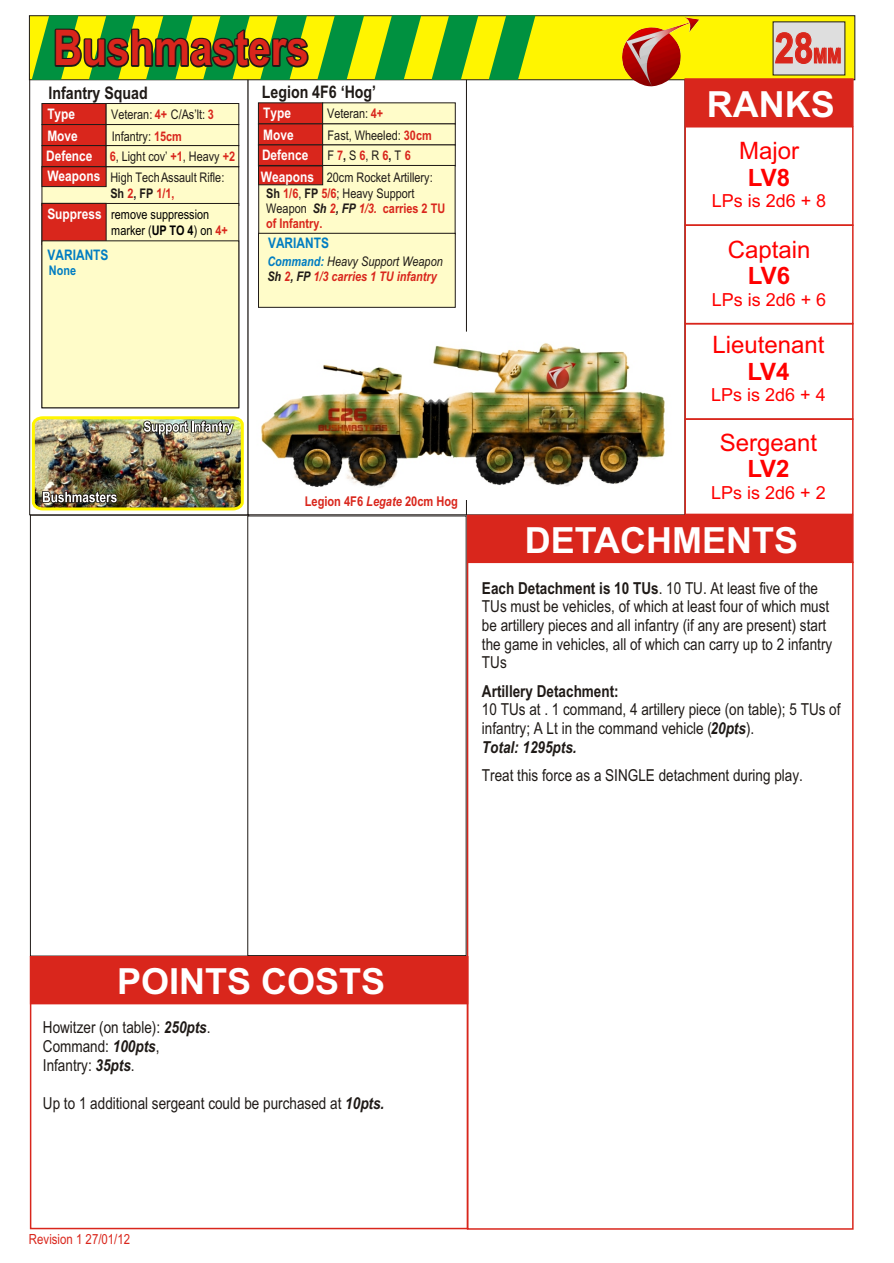
<style>
.page{position:relative;width:894px;height:1263px;background:#fff}
.page>*{position:absolute;margin:0;border:0;box-sizing:border-box;transform-origin:0 0}
.t1{font:700 49.2px "Arial Narrow";color:#1f1a17}
.t2{font:700 42.15px "Arial Narrow";color:#d9261c}
.t3{font:700 36px "Arial";color:#fff}
.t4{font:24px "Arial";color:#f00}
.t5{font:700 24px "Arial";letter-spacing:-.035em;color:#f00}
.t6{font:18px "Arial";color:#f00}
.t7{font:700 17.25px "Arial Narrow";color:#1f1a17}
.t8{font:16.5px/18.8px "Arial Narrow";color:#1f1a17}
.t9{font:700 16.5px "Arial Narrow";color:#1f1a17}
.t10{font:700 14.55px/21.9px "Arial Narrow";color:#fff}
.t11{font:700 14.55px "Arial Narrow";color:#007dc2}
.t12{font:13.95px "Arial Narrow";color:#d9261c}
.t13{font:700 13.5px "Arial Narrow";color:#d9261c}
.t14{font:13.35px/15.1px "Arial Narrow";color:#1f1a17}
.t15{font:italic 700 13.35px/15.3px "Arial Narrow";color:#d9261c}
.t16{font:13.35px/15.1px "Arial Narrow";color:#000}
.t17{font:700 13.35px "Arial Narrow";color:#d9261c}
.t18{font:700 13.35px "Arial Narrow";color:#1f1a17}
.t19{font:700 13.35px "Arial Narrow";color:#007dc2}
.s1{font-weight:700;color:#d9261c}
.s2{color:#1f1a17}
.s3{font-weight:700}
.s4{font-weight:400;color:#1f1a17}
.s5{font-weight:400}
.s6{font-weight:700;font-style:italic}
.s7{font-weight:700;font-style:italic;color:#d9261c}
.s8{color:#007dc2}
.s9{font-style:italic}
.s10{font-size:20.55px}
</style>
<div class="page">
<div style="left:30px;top:515px;width:219px;height:441px;background:#fff;border:1px solid #1f1a17"></div>
<div style="left:248px;top:516px;width:218px;height:440px;background:#fff"></div>
<img style="left:30px;top:415px;width:214px;height:97px">
<div style="left:29px;top:16px;width:826px;height:64px;background:#fff500;border:1px solid #1f1a17"></div>
<div style="left:684px;top:78px;width:170px;height:49px;background:#d9261c;border:2px solid #d9261c"></div>
<div style="left:684px;top:224px;width:170px;height:100px;border:2px solid #d9261c"></div>
<div style="left:684px;top:323px;width:170px;height:97px;border:2px solid #d9261c"></div>
<div style="left:684px;top:418px;width:170px;height:97px;border:2px solid #d9261c"></div>
<div style="left:684px;top:126px;width:170px;height:100px;border:2px solid #d9261c"></div>
<div style="left:467px;top:515px;width:387px;height:48px;background:#d9261c"></div>
<div style="left:467px;top:562px;width:387px;height:668px;border:2px solid #d9261c"></div>
<div style="left:30px;top:956px;width:438px;height:48px;background:#d9261c"></div>
<div style="left:30px;top:956px;width:438px;height:273px;border:2px solid #d9261c"></div>
<div style="left:42px;top:167px;width:197px;height:39px;background:#fffcc9"></div>
<div style="left:42px;top:103px;width:64px;height:22px;background:#d9261c;border:1px solid #1f1a17"></div>
<div style="left:106px;top:103px;width:133px;height:22px;background:#fffcc9;border:1px solid #1f1a17"></div>
<div style="left:42px;top:124px;width:64px;height:22px;background:#d9261c;border:1px solid #1f1a17"></div>
<div style="left:42px;top:145px;width:64px;height:22px;background:#d9261c;border:1px solid #1f1a17"></div>
<div style="left:106px;top:124px;width:133px;height:22px;background:#fffcc9;border:1px solid #1f1a17"></div>
<div style="left:106px;top:145px;width:133px;height:22px;background:#fffcc9;border:1px solid #1f1a17"></div>
<div style="left:42px;top:167px;width:64px;height:20px;background:#d9261c;border:1px solid #1f1a17"></div>
<div style="left:42px;top:203px;width:197px;height:205px;background:#fffcc9;border:1px solid #1f1a17"></div>
<div style="left:42px;top:203px;width:64px;height:42px;background:#d9261c;border:1px solid #1f1a17"></div>
<div style="left:42px;top:241px;width:197px;height:167px;background:#fffcc9;border:1px solid #1f1a17"></div>
<svg style="left:32px;top:15px;width:47px;height:65px"></svg>
<svg style="left:89px;top:15px;width:47px;height:65px"></svg>
<svg style="left:146px;top:15px;width:47px;height:65px"></svg>
<svg style="left:203px;top:15px;width:47px;height:65px"></svg>
<svg style="left:260px;top:15px;width:47px;height:65px"></svg>
<svg style="left:317px;top:15px;width:47px;height:65px"></svg>
<svg style="left:374px;top:15px;width:47px;height:65px"></svg>
<svg style="left:432px;top:15px;width:46px;height:65px"></svg>
<svg style="left:489px;top:15px;width:47px;height:65px"></svg>
<img style="left:261px;top:313px;width:405px;height:186px">
<div style="left:258px;top:103px;width:65px;height:21px;background:#d9261c;border:1px solid #1f1a17"></div>
<div style="left:322px;top:103px;width:133px;height:21px;background:#fffcc9;border:1px solid #1f1a17"></div>
<div style="left:258px;top:124px;width:65px;height:21px;background:#d9261c;border:1px solid #1f1a17"></div>
<div style="left:258px;top:145px;width:65px;height:21px;background:#d9261c"></div>
<div style="left:322px;top:124px;width:133px;height:21px;background:#fffcc9;border:1px solid #1f1a17"></div>
<div style="left:322px;top:145px;width:133px;height:21px;background:#fffcc9"></div>
<div style="left:259px;top:165px;width:196px;height:69px;background:#fffcc9;border:1px solid #1f1a17"></div>
<div style="left:258px;top:166px;width:65px;height:19px;background:#d9261c;border:1px solid #1f1a17"></div>
<div style="left:258px;top:233px;width:197px;height:75px;background:#fffcc9;border:1px solid #1f1a17"></div>
<img style="left:622px;top:17px;width:77px;height:69px">
<div style="left:773px;top:22px;width:72px;height:53px;background:#dedede"></div>
<h1 class="t1" style="left:53px;top:30px;width:257px">Bushmasters</h1>
<p class="t7" style="left:48px;top:87px;width:101px">Infantry Squad</p>
<p class="t10" style="left:47px;top:127px;width:32px">Move</p>
<p class="t10" style="left:47px;top:105px;width:29px">Type</p>
<p class="t14" style="left:111px;top:108px;width:104px">Veteran: <span class="s1">4+</span> C/As’lt: <span class="s1">3</span></p>
<p class="t14" style="left:110px;top:150px;width:127px"><span class="s1">6</span>, Light cov’ <span class="s1">+1</span>, Heavy <span class="s1">+2</span></p>
<p class="t14" style="left:112px;top:130px;width:72px">Infantry: <span class="s1">15cm</span></p>
<p class="t10" style="left:46px;top:146px;width:48px">Defence</p>
<p class="t10" style="left:47px;top:167px;width:54px">Weapons</p>
<p class="t10" style="left:47px;top:204px;width:56px">Suppress</p>
<p class="t14" style="left:110px;top:171px;width:115px">High Tech Assault Rifle:</p>
<p class="t18" style="left:110px;top:188px;width:28px">Sh ,</p>
<p class="t17" style="left:127px;top:188px;width:49px">2 <span class="s2">FP</span> 1/1,</p>
<p class="t16" style="left:111px;top:208px;width:118px">remove suppression marker (<span class="s3">UP TO 4</span>) on <span class="s1">4+</span></p>
<p class="t11" style="left:48px;top:250px;width:62px">VARIANTS</p>
<p class="t19" style="left:49px;top:265px;width:29px">None</p>
<p class="t7" style="left:262px;top:85px;width:116px">Legion 4F6 ‘Hog’</p>
<p class="t10" style="left:263px;top:126px;width:32px">Move</p>
<p class="t10" style="left:263px;top:104px;width:29px">Type</p>
<p class="t10" style="left:261px;top:145px;width:54px">Defence<br>Weapons</p>
<p class="t14" style="left:327px;top:107px;width:57px">Veteran: <span class="s1">4+</span></p>
<p class="t17" style="left:327px;top:151px;width:40px"><span class="s4">F</span> 7 6</p>
<p class="t14" style="left:328px;top:129px;width:106px">Fast, Wheeled: <span class="s1">30cm</span></p>
<p class="t14" style="left:343px;top:149px;width:69px"><span class="s3">,</span> S,R <span class="s1">6 6</span></p>
<p class="t18" style="left:389px;top:151px;width:14px">, <span class="s5">T</span></p>
<p class="t14" style="left:266px;top:171px;width:180px;text-indent:61px">20cm Rocket Artillery:<br><span class="s3">Sh</span> <span class="s1">1/6</span>, <span class="s3">FP</span> <span class="s1">5/6</span>; Heavy Support<br>Weapon <span class="s6">Sh , FP</span> <span class="s7">1/3.</span> <span class="s1">carries 2 TU</span></p>
<p class="t15" style="left:330px;top:202px;width:8px">2</p>
<p class="t17" style="left:266px;top:219px;width:58px">of Infantry.</p>
<p class="t15" style="left:267px;top:255px;width:177px"><span class="s8">Command:</span> <span class="s4">Heavy Support Weapon<br></span><span class="s2">Sh</span> 2<span class="s2">, FP</span> 1/3 carries 1 TU infantry</p>
<p class="t11" style="left:268px;top:237px;width:62px">VARIANTS</p>
<p class="t13" style="left:305px;top:496px;width:155px">Legion 4F6 <span class="s9">Legate</span> 20cm Hog</p>
<h2 class="t2" style="left:775px;top:33px;width:68px">28<span class="s10">MM</span></h2>
<h3 class="t3" style="left:707px;top:90px;width:129px">RANKS</h3>
<h3 class="t4" style="left:739px;top:142px;width:62px">Major</h3>
<h3 class="t5" style="left:748px;top:169px;width:44px">LV8</h3>
<p class="t6" style="left:712px;top:194px;width:116px">LPs is 2d6 + 8</p>
<h3 class="t4" style="left:728px;top:240px;width:84px">Captain</h3>
<h3 class="t5" style="left:748px;top:267px;width:44px">LV6</h3>
<p class="t6" style="left:712px;top:293px;width:116px">LPs is 2d6 + 6</p>
<h3 class="t4" style="left:712px;top:336px;width:114px">Lieutenant</h3>
<h3 class="t5" style="left:747px;top:362px;width:44px">LV4</h3>
<p class="t6" style="left:711px;top:388px;width:116px">LPs is 2d6 + 4</p>
<h3 class="t4" style="left:720px;top:433px;width:99px">Sergeant</h3>
<h3 class="t5" style="left:747px;top:460px;width:44px">LV2</h3>
<p class="t6" style="left:711px;top:486px;width:116px">LPs is 2d6 + 2</p>
<h3 class="t3" style="left:525px;top:527px;width:275px">DETACHMENTS</h3>
<p class="t8" style="left:482px;top:580px;width:352px"><span class="s3">Each Detachment is 10 TUs</span>. 10 TU. At least five of the TUs must be vehicles, of which at least four of which must be artillery pieces and all infantry (if any are present) start the game in vehicles, all of which can carry up to 2 infantry TUs</p>
<p class="t9" style="left:482px;top:685px;width:138px">Artillery Detachment:</p>
<p class="t8" style="left:482px;top:702px;width:360px">10 TUs at . 1 command, 4 artillery piece (on table); 5 TUs of infantry; A Lt in the command vehicle (<span class="s6">20pts</span>).<br><span class="s6">Total: 1295pts.</span></p>
<p class="t8" style="left:482px;top:768px;width:323px">Treat this force as a SINGLE detachment during play.</p>
<h3 class="t3" style="left:117px;top:968px;width:270px">POINTS COSTS</h3>
<p class="t8" style="left:43px;top:1020px;width:169px">Howitzer (on table): <span class="s6">250pts</span>.<br>Command: <span class="s6">100pts</span>,<br>Infantry: <span class="s6">35pts</span>.</p>
<p class="t8" style="left:43px;top:1095px;width:343px">Up to 1 additional sergeant could be purchased at <span class="s6">10pts.</span></p>
<p class="t12" style="left:29px;top:1234px;width:103px">Revision 1 27/01/12</p>
</div>
